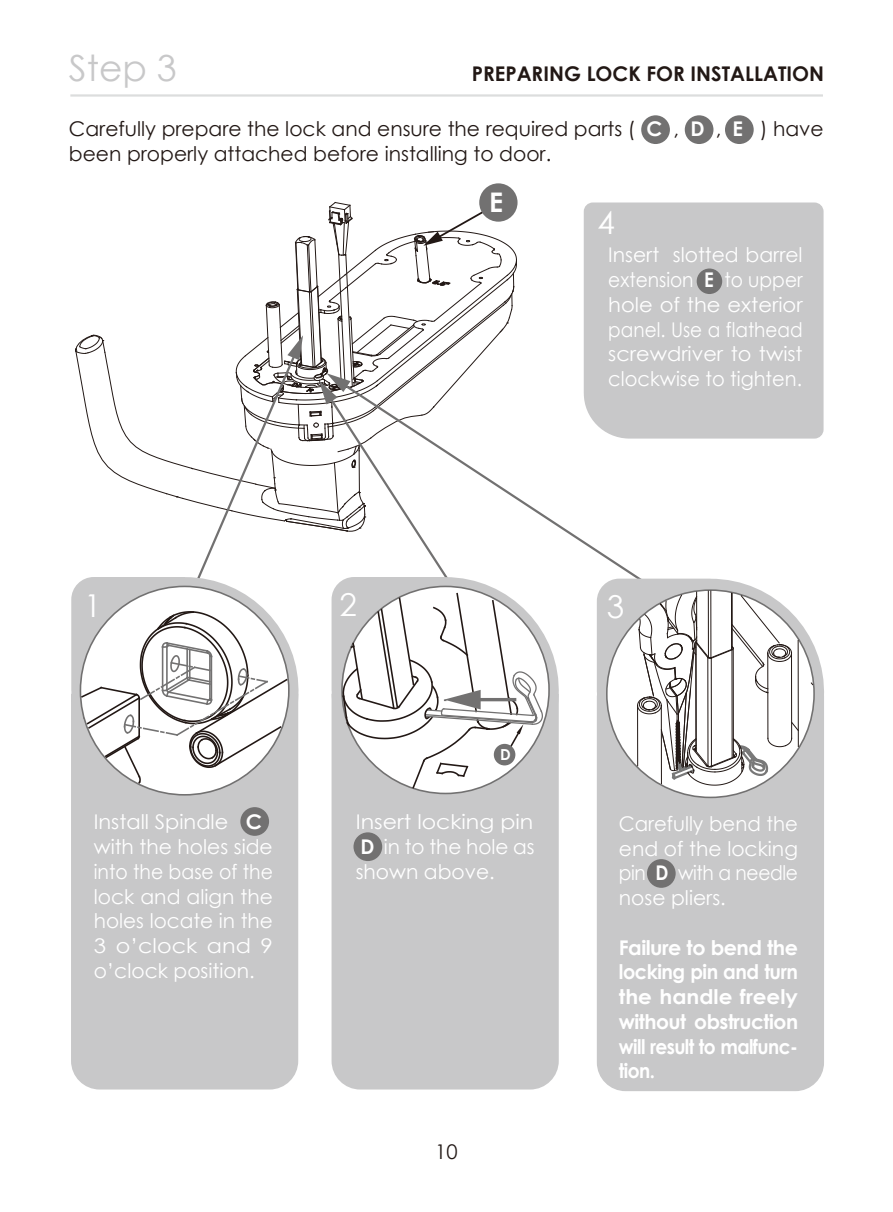
<style>
.page{position:relative;width:893px;height:1212px;background:#fff}
.page>*{position:absolute;margin:0;border:0;box-sizing:border-box;transform-origin:0 0}
.t1{font:36px "Century Gothic";color:#c8c8c9}
.t2{font:31.5px "Century Gothic";color:#fff}
.t3{font:700 27px "Century Gothic";color:#fff}
.t4{font:20.25px/24.8px "Century Gothic";color:#fff;text-align:justify}
.t5{font:20.25px/24.8px "Century Gothic";color:#221815}
.t6{font:700 20.25px/24.8px "Century Gothic";letter-spacing:-.025em;color:#fff;text-align:justify}
.t7{font:20.25px/24.8px "Century Gothic";color:#fff;text-align:justify;scale:1.09 1}
.t8{font:700 20.25px "Century Gothic";color:#221815}
.t9{font:700 15.3px "Century Gothic";color:#fff}
.s1{font-weight:700;color:#fff}
.s2{font-weight:700}
</style>
<div class="page">
<div style="left:641px;top:115px;width:29px;height:29px;background:#727171;border-radius:50%"></div>
<div style="left:685px;top:115px;width:28px;height:29px;background:#727171;border-radius:50%"></div>
<div style="left:725px;top:115px;width:29px;height:29px;background:#727171;border-radius:50%"></div>
<div style="left:584px;top:202px;width:239px;height:237px;background:#c8c8c9"></div>
<svg style="left:544px;top:381px;width:126px;height:198px"></svg>
<div style="left:71px;top:807px;width:227px;height:282px;background:#c8c8c9"></div>
<svg style="left:71px;top:587px;width:228px;height:220px;background:#c8c8c9"></svg>
<div style="left:240px;top:807px;width:29px;height:29px;background:#727171;border-radius:50%"></div>
<div style="left:332px;top:807px;width:227px;height:282px;background:#c8c8c9"></div>
<svg style="left:332px;top:577px;width:230px;height:230px;fill:#c8c8c9"></svg>
<div style="left:353px;top:832px;width:29px;height:29px;background:#727171;border-radius:50%"></div>
<hr style="left:70px;top:94px;width:753px;height:3px;background:#dcdddd">
<svg style="left:75px;top:202px;width:469px;height:588px"></svg>
<div style="left:479px;top:183px;width:39px;height:39px;background:#727171;border-radius:50%"></div>
<div style="left:697px;top:268px;width:25px;height:26px;background:#727171;border-radius:50%"></div>
<svg style="left:597px;top:579px;width:227px;height:116px;fill:#c8c8c9"></svg>
<div style="left:597px;top:695px;width:227px;height:396px;background:#c8c8c9"></div>
<div style="left:607px;top:590px;width:207px;height:207px;background:#fff;border-radius:50%"></div>
<hr style="left:696px;top:592px;width:1px;height:51px;background:#221815">
<hr style="left:708px;top:591px;width:1px;height:66px;background:#221815">
<hr style="left:710px;top:591px;width:1px;height:67px;background:#221815">
<hr style="left:731px;top:593px;width:1px;height:56px;background:#221815">
<hr style="left:732px;top:593px;width:1px;height:55px;background:#221815">
<svg style="left:637px;top:594px;width:162px;height:192px"></svg>
<svg style="left:810px;top:682px;width:4px;height:4px"></svg>
<hr style="left:798px;top:640px;width:1px;height:106px;background:#221815">
<div style="left:647px;top:859px;width:29px;height:29px;background:#727171;border-radius:50%"></div>
<h1 class="t1" style="left:69px;top:53px;width:109px">Step 3</h1>
<p class="t8" style="left:472px;top:66px;width:354px">PREPARING LOCK FOR INSTALLATION</p>
<p class="t5" style="left:69px;top:118px;width:756px">Carefully prepare the lock and ensure the required parts ( <span class="s1">C</span> , <span class="s1">D</span> , <span class="s1">E</span> ) have been properly attached before installing to door.</p>
<h3 class="t3" style="left:489px;top:192px;width:16px">E</h3>
<h2 class="t2" style="left:598px;top:210px;width:19px">4</h2>
<p class="t4" style="left:608px;top:244px;width:196px">Insert slotted barrel extension <span class="s2">E</span> to upper hole of the exterior panel. Use a flathead screwdriver to twist clockwise to tighten.</p>
<h2 class="t2" style="left:84px;top:593px;width:19px">1</h2>
<h2 class="t2" style="left:340px;top:591px;width:19px">2</h2>
<p class="t9" style="left:500px;top:749px;width:12px">D</p>
<p class="t4" style="left:94px;top:811px;width:181px;text-align:left">Install Spindle <span class="s2">C </span>with the holes side into the base of the lock and align the holes locate in the<br>3 o’clock and 9 o’clock position.</p>
<p class="t7" style="left:356px;top:811px;width:166px">Insert locking pin <span class="s2">D</span> in to the hole as shown above.</p>
<p class="t5" style="left:435px;top:1140px;width:24px">10</p>
<h2 class="t2" style="left:607px;top:594px;width:19px">3</h2>
<p class="t4" style="left:619px;top:813px;width:181px">Carefully bend the end of the locking pin <span class="s2">D</span> with a needle nose pliers.</p>
<p class="t6" style="left:619px;top:937px;width:181px">Failure to bend the locking pin and turn the handle freely without obstruction will result to malfunc&shy;tion.</p>
</div>
